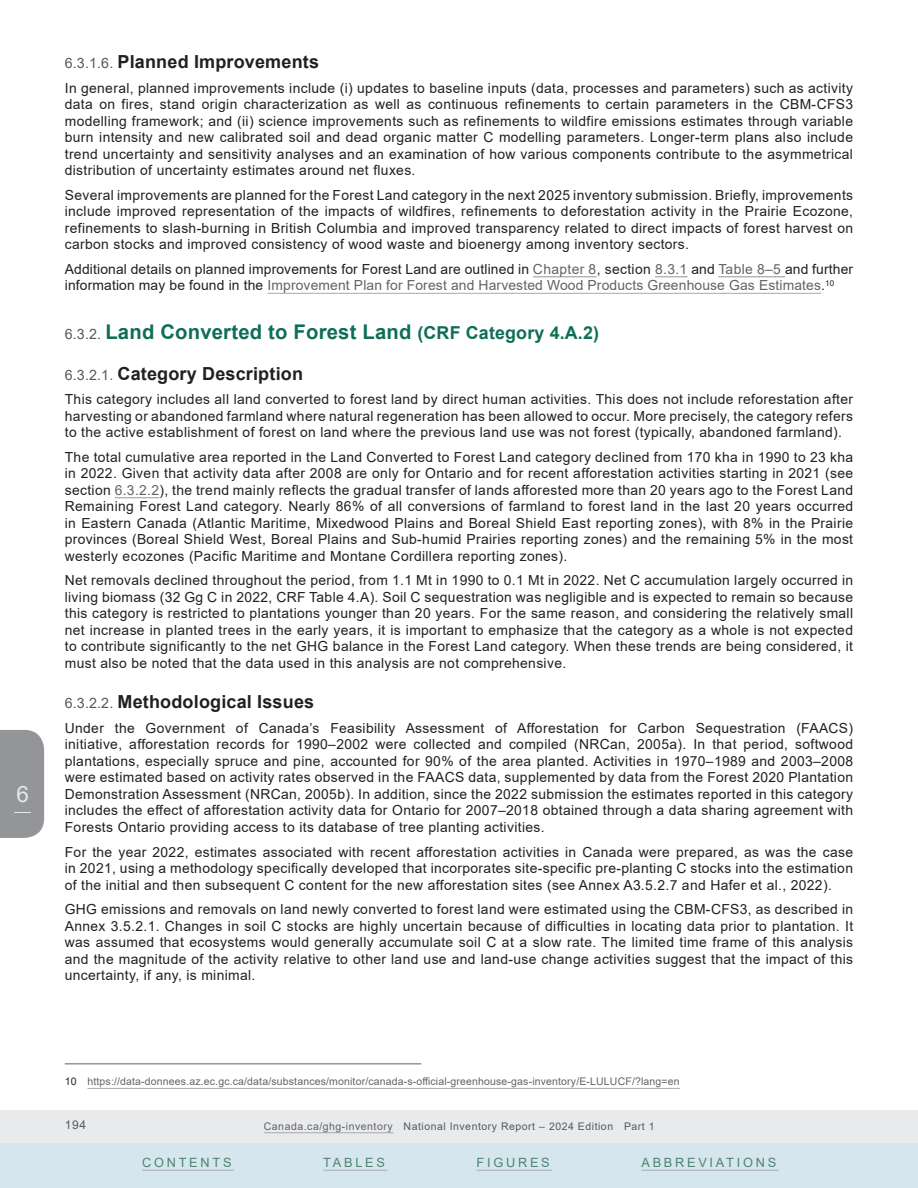
<style>
.page{position:relative;width:918px;height:1188px;background:#fff}
.page>*{position:absolute;margin:0;border:0;box-sizing:border-box;transform-origin:0 0}
.t1{font:22.5px "Arial";color:#e6e7e9}
.t2{font:700 20.25px "Arial";letter-spacing:.01em;color:#0e6e57}
.t3{font:700 18px "Arial";letter-spacing:.01em;color:#231f20}
.Body_Text{font:13.8px/16.5px "Arial";letter-spacing:.025em;color:#231f20;text-align:justify}
.t4{font:12.75px "Arial";letter-spacing:.215em;color:#4f8473}
.t5{font:12px "Arial";color:#57585a}
.Footnote_Reference{font:10.5px "Arial";letter-spacing:.015em;color:#636366}
.t6{font:10.5px "Arial";letter-spacing:.05em;color:#57585a}
.s1{font-weight:400;font-size:14.25px;color:#57585a}
.s2{color:#636366}
.s3{font-size:17.85px}
.s4{color:#231f20}
</style>
<div class="page">
<div style="left:0;top:1110px;width:918px;height:78px;background:#e9eaeb"></div>
<div style="left:0;top:1143px;width:918px;height:45px;background:#d6e6ee"></div>
<hr style="left:142px;top:1170px;width:92px;height:1px;background:#a8a9ad">
<hr style="left:323px;top:1170px;width:64px;height:1px;background:#a8a9ad">
<hr style="left:477px;top:1170px;width:75px;height:1px;background:#a8a9ad">
<hr style="left:641px;top:1170px;width:138px;height:1px;background:#a8a9ad">
<hr style="left:264px;top:1132px;width:129px;height:1px;background:#a8a9ad">
<div style="left:0;top:730px;width:44px;height:108px;background:#939598"></div>
<hr style="left:533px;top:276px;width:64px;height:1px;background:#939598">
<hr style="left:655px;top:276px;width:33px;height:1px;background:#939598">
<hr style="left:718px;top:276px;width:67px;height:1px;background:#939598">
<hr style="left:267px;top:293px;width:554px;height:1px;background:#a8a9ad">
<hr style="left:115px;top:497px;width:45px;height:1px;background:#939598">
<hr style="left:65px;top:1063px;width:356px;height:2px;background:#939598">
<hr style="left:87px;top:1088px;width:593px;height:1px;background:#a8a9ad">
<h1 class="t1" style="left:16px;top:779px;width:14px">6</h1>
<p class="t3" style="left:65px;top:49px;width:256px"><span class="s1">6.3.1.6.</span> Planned Improvements</p>
<p class="Body_Text" style="left:65px;top:79px;width:790px">In general, planned improvements include (i) updates to baseline inputs (data, processes and parameters) such as activity data on fires, stand origin characterization as well as continuous refinements to certain parameters in the CBM-CFS3 modelling framework; and (ii) science improvements such as refinements to wildfire emissions estimates through variable burn intensity and new calibrated soil and dead organic matter C modelling parameters. Longer-term plans also include trend uncertainty and sensitivity analyses and an examination of how various components contribute to the asymmetrical distribution of uncertainty estimates around net fluxes.</p>
<p class="Body_Text" style="left:65px;top:187px;width:790px">Several improvements are planned for the Forest Land category in the next 2025 inventory submission. Briefly, improvements include improved representation of the impacts of wildfires, refinements to deforestation activity in the Prairie Ecozone, refinements to slash-burning in British Columbia and improved transparency related to direct impacts of forest harvest on carbon stocks and improved consistency of wood waste and bioenergy among inventory sectors.</p>
<p class="Body_Text" style="left:65px;top:261px;width:790px">Additional details on planned improvements for Forest Land are outlined in <span class="s2">Chapter 8</span>, section <span class="s2">8.3.1</span> and <span class="s2">Table 8–5</span> and further information may be found in the <span class="s2">Improvement Plan for Forest and Harvested Wood Products Greenhouse Gas Estimates</span>.<sup>10</sup></p>
<p class="t2" style="left:65px;top:318px;width:536px"><span class="s1">6.3.2.</span> Land Converted to Forest Land <span class="s3">(CRF Category 4.A.2)</span></p>
<p class="t3" style="left:65px;top:361px;width:240px"><span class="s1">6.3.2.1.</span> Category Description</p>
<p class="Body_Text" style="left:65px;top:391px;width:790px">This category includes all land converted to forest land by direct human activities. This does not include reforestation after harvesting or abandoned farmland where natural regeneration has been allowed to occur. More precisely, the category refers to the active establishment of forest on land where the previous land use was not forest (typically, abandoned farmland).</p>
<p class="Body_Text" style="left:65px;top:449px;width:790px">The total cumulative area reported in the Land Converted to Forest Land category declined from 170 kha in 1990 to 23 kha in 2022. Given that activity data after 2008 are only for Ontario and for recent afforestation activities starting in 2021 (see section <span class="s2">6.3.2.2</span>), the trend mainly reflects the gradual transfer of lands afforested more than 20 years ago to the Forest Land Remaining Forest Land category. Nearly 86% of all conversions of farmland to forest land in the last 20 years occurred in Eastern Canada (Atlantic Maritime, Mixedwood Plains and Boreal Shield East reporting zones), with 8% in the Prairie provinces (Boreal Shield West, Boreal Plains and Sub-humid Prairies reporting zones) and the remaining 5% in the most westerly ecozones (Pacific Maritime and Montane Cordillera reporting zones).</p>
<p class="Body_Text" style="left:65px;top:572px;width:790px">Net removals declined throughout the period, from 1.1 Mt in 1990 to 0.1 Mt in 2022. Net C accumulation largely occurred in living biomass (32 Gg C in 2022, CRF Table 4.A). Soil C sequestration was negligible and is expected to remain so because this category is restricted to plantations younger than 20 years. For the same reason, and considering the relatively small net increase in planted trees in the early years, it is important to emphasize that the category as a whole is not expected to contribute significantly to the net GHG balance in the Forest Land category. When these trends are being considered, it must also be noted that the data used in this analysis are not comprehensive.</p>
<p class="t3" style="left:65px;top:689px;width:251px"><span class="s1">6.3.2.2.</span> Methodological Issues</p>
<p class="Body_Text" style="left:65px;top:720px;width:790px">Under the Government of Canada’s Feasibility Assessment of Afforestation for Carbon Sequestration (FAACS) initiative, afforestation records for 1990–2002 were collected and compiled (NRCan, 2005a). In that period, softwood plantations, especially spruce and pine, accounted for 90% of the area planted. Activities in 1970–1989 and 2003–2008 were estimated based on activity rates observed in the FAACS data, supplemented by data from the Forest 2020 Plantation Demonstration Assessment (NRCan, 2005b). In addition, since the 2022 submission the estimates reported in this category includes the effect of afforestation activity data for Ontario for 2007–2018 obtained through a data sharing agreement with Forests Ontario providing access to its database of tree planting activities.</p>
<p class="Body_Text" style="left:65px;top:843px;width:790px">For the year 2022, estimates associated with recent afforestation activities in Canada were prepared, as was the case in 2021, using a methodology specifically developed that incorporates site-specific pre-planting C stocks into the estimation of the initial and then subsequent C content for the new afforestation sites (see Annex A3.5.2.7 and Hafer et al., 2022).</p>
<p class="Body_Text" style="left:65px;top:901px;width:790px">GHG emissions and removals on land newly converted to forest land were estimated using the CBM-CFS3, as described in Annex 3.5.2.1. Changes in soil C stocks are highly uncertain because of difficulties in locating data prior to plantation. It was assumed that ecosystems would generally accumulate soil C at a slow rate. The limited time frame of this analysis and the magnitude of the activity relative to other land use and land-use change activities suggest that the impact of this uncertainty, if any, is minimal.</p>
<p class="Footnote_Reference" style="left:65px;top:1074px;width:616px"><span class="s4">10</span> https://data-donnees.az.ec.gc.ca/data/substances/monitor/canada-s-official-greenhouse-gas-inventory/E-LULUCF/?lang=en</p>
<p class="t5" style="left:65px;top:1117px;width:23px">194</p>
<p class="t6" style="left:264px;top:1119px;width:392px"><span class="s2">Canada.ca/ghg-inventory</span> National Inventory Report – 2024 Edition Part 1</p>
<p class="t4" style="left:142px;top:1154px;width:91px">CONTENTS</p>
<p class="t4" style="left:323px;top:1154px;width:63px">TABLES</p>
<p class="t4" style="left:477px;top:1154px;width:75px">FIGURES</p>
<p class="t4" style="left:641px;top:1154px;width:136px">ABBREVIATIONS</p>
</div>
